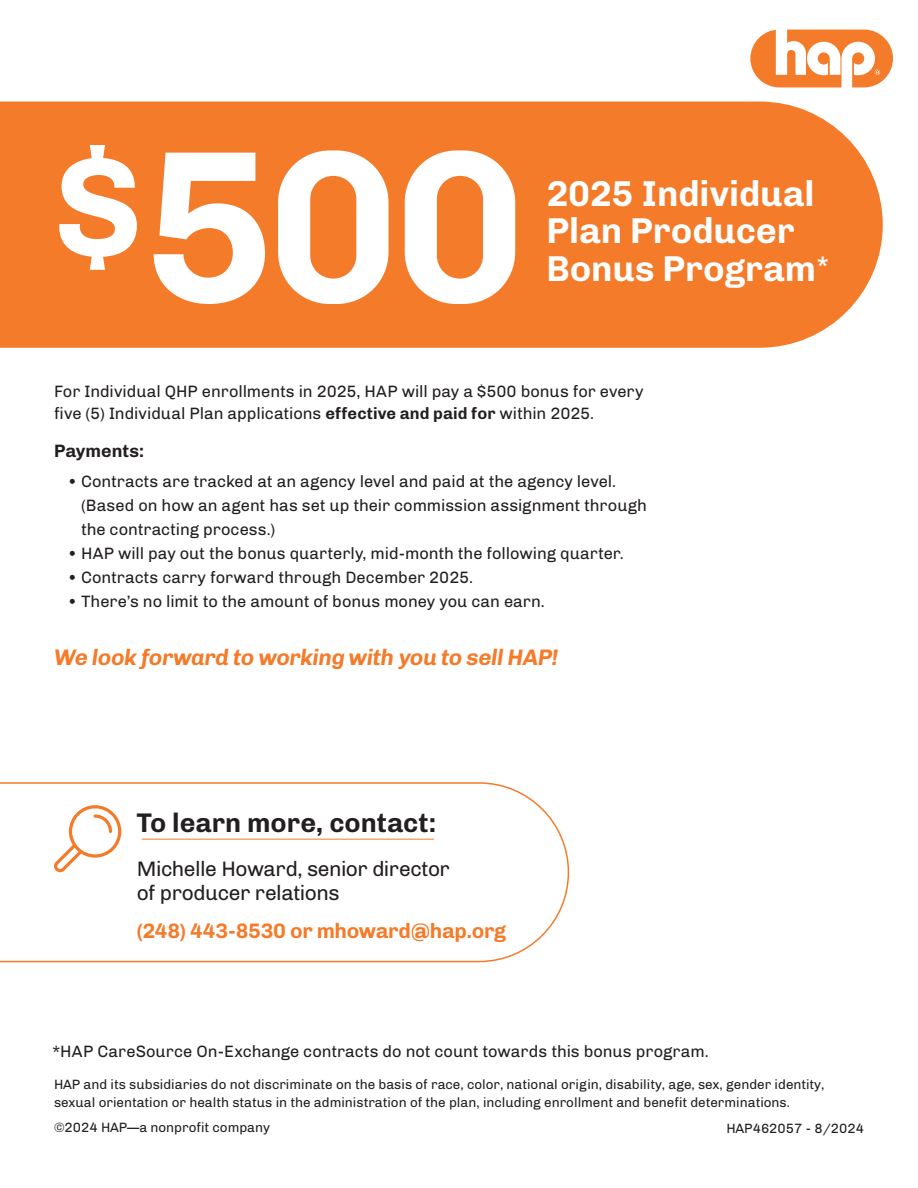
<style>
.page{position:relative;width:918px;height:1188px;background:#fff}
.page>*{position:absolute;margin:0;border:0;box-sizing:border-box;transform-origin:0 0}
.Headline__500{font:700 217.5px "Chivo";color:#fff}
.Disclaimer{font:700 36px/37.5px "Chivo";color:#fff}
._14_pt_white_bold{font:700 27px "Chivo";color:#231f20}
.t1{font:italic 700 22.5px "Chivo";letter-spacing:-.015em;color:#f47b2a}
._14_pt_white_bold-2{font:21px/24px "Chivo";letter-spacing:-.025em;color:#231f20}
._14_pt_white_bold-3{font:700 21px "Chivo";letter-spacing:-.015em;color:#f47b2a}
._12pt_body{font:700 18px "Chivo";letter-spacing:.005em;color:#231f20}
.Body{font:16.5px/24px "Chivo";color:#231f20}
.Disclaimer-2{font:13.5px/18px "Chivo";color:#231f20}
.s1{font-weight:700}
</style>
<div class="page">
<div style="left:0;top:102px;width:883px;height:246px;background:#f47b2a"></div>
<svg style="left:750px;top:29px;width:143px;height:59px"></svg>
<svg style="left:0;top:782px;width:570px;height:181px"></svg>
<hr style="left:142px;top:839px;width:292px;height:1px;background:#f47b2a">
<svg style="left:54px;top:805px;width:67px;height:67px"></svg>
<p class="Headline__500" style="left:54px;top:57px;width:474px"><sup>$</sup>500</p>
<p class="Disclaimer" style="left:546px;top:173px;width:285px">2025 Individual<br>Plan Producer<br>Bonus Program<sup>*</sup></p>
<p class="Body" style="left:54px;top:379px;width:591px;line-height:22.5px">For Individual QHP enrollments in 2025, HAP will pay a $500 bonus for every five (5) Individual Plan applications <span class="s1">effective and paid for</span> within 2025.</p>
<p class="_12pt_body" style="left:54px;top:436px;width:92px">Payments:</p>
<p class="Body" style="left:81px;top:469px;width:568px;text-indent:-14px">• Contracts are tracked at an agency level and paid at the agency level. (Based on how an agent has set up their commission assignment through the contracting process.)</p>
<p class="Body" style="left:68px;top:541px;width:558px">• HAP will pay out the bonus quarterly, mid-month the following quarter.</p>
<p class="Body" style="left:68px;top:565px;width:407px">• Contracts carry forward through December 2025.</p>
<p class="Body" style="left:68px;top:589px;width:479px">• There’s no limit to the amount of bonus money you can earn.</p>
<p class="t1" style="left:54px;top:640px;width:506px">We look forward to working with you to sell HAP!</p>
<p class="_14_pt_white_bold" style="left:137px;top:802px;width:301px">To learn more, contact:</p>
<p class="_14_pt_white_bold-2" style="left:137px;top:856px;width:314px">Michelle Howard, senior director of producer relations</p>
<p class="_14_pt_white_bold-3" style="left:137px;top:914px;width:371px">(248) 443-8530 or mhoward@hap.org</p>
<p class="Body" style="left:52px;top:1038px;width:658px">*HAP CareSource On-Exchange contracts do not count towards this bonus program.</p>
<p class="Disclaimer-2" style="left:54px;top:1075px;width:772px">HAP and its subsidiaries do not discriminate on the basis of race, color, national origin, disability, age, sex, gender identity, sexual orientation or health status in the administration of the plan, including enrollment and benefit determinations.</p>
<p class="Disclaimer-2" style="left:54px;top:1118px;width:218px">©2024 HAP—a nonprofit company</p>
<p class="Disclaimer-2" style="left:726px;top:1118px;width:139px">HAP462057 - 8/2024</p>
</div>
